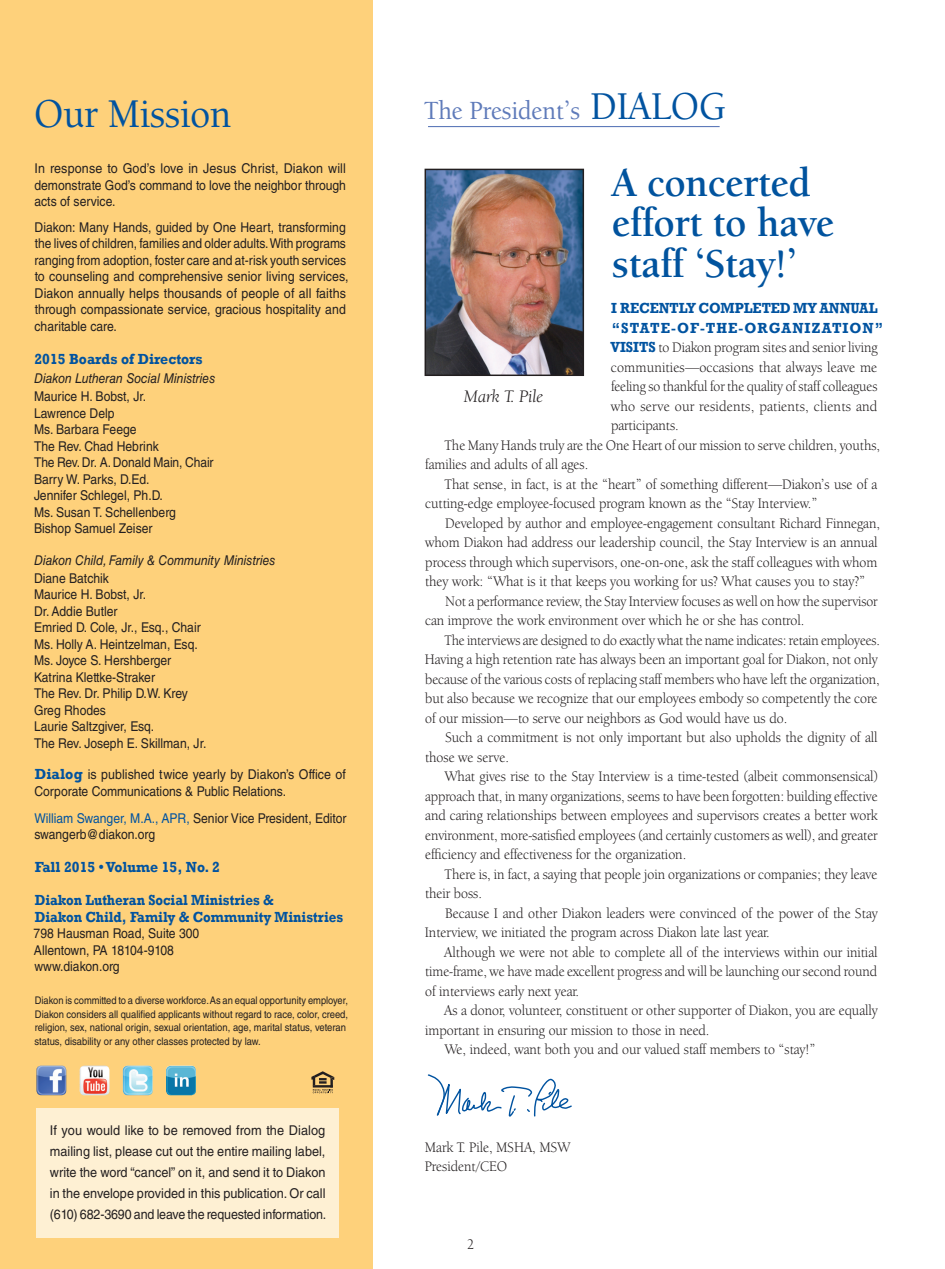
<style>
.page{position:relative;width:945px;height:1269px;background:#fff}
.page>*{position:absolute;margin:0;border:0;box-sizing:border-box;transform-origin:0 0}
.t1{font:700 42px/40.5px "Berkeley Oldstyle IT Cby BT";color:#01539e}
.t2{font:500 42px "Berkeley Oldstyle IT Cby BT";color:#0153a0;scale:.94 1}
.t3{font:500 27px "Berkeley Oldstyle IT Cby BT";color:#5f7bba;scale:.94 1}
.t4{font:italic 18.15px "Berkeley Oldstyle IT Cby BT";color:#231f20}
.t5{font:15px/19.5px "Berkeley Oldstyle IT Cby BT";color:#231f20;scale:.94 1}
.t6{font:15px "Berkeley Oldstyle IT Cby BT";color:#231f20;scale:.93 1}
.t7{font:15px "Berkeley Oldstyle IT Cby BT";color:#231f20;scale:.92 1}
.t8{font:700 15px/16.5px "Rockwell";color:#0153a0;scale:.89 1}
.t9{font:700 15px/19.5px "Rockwell";color:#0153a0;scale:.91 1}
.t10{font:700 15px "Rockwell";color:#0153a0;scale:.94 1}
.t11{font:15px "Berkeley Oldstyle IT Cby BT";color:#231f20;scale:.96 1}
.t12{font:15px "Berkeley Oldstyle IT Cby BT";color:#231f20;scale:.95 1}
.t13{font:13.5px/16.5px "Helvetica LT Std";color:#231f20;scale:.9 1}
.t14{font:13.5px/21px "Helvetica LT Std";color:#231f20;text-align:justify;scale:.95 1}
.t15{font:13.5px/16.5px "Helvetica LT Std";color:#231f20;text-align:justify;scale:.93 1}
.t16{font:13.5px/16.5px "Helvetica LT Std";color:#231f20;scale:.92 1}
.t17{font:italic 13.5px "Helvetica LT Std";color:#231f20;scale:.9 1}
.t18{font:10.5px/13.5px "Helvetica LT Std";color:#231f20;scale:.89 1}
.s1{font-size:40.5px;color:#0153a0}
.s2{font-family:"Rockwell";font-weight:700;color:#0153a0}
.s3{font-family:"Rockwell";font-weight:700;font-size:15px;color:#0153a0}
.s4{color:#0153a0}
</style>
<div class="page">
<div style="left:0;top:0;width:373px;height:1269px;background:#fed17b"></div>
<img style="left:427px;top:171px;width:155px;height:203px">
<div style="left:425px;top:169px;width:159px;height:207px;border:1px solid #231f20"></div>
<svg style="left:311px;top:1071px;width:23px;height:22px"></svg>
<div style="left:36px;top:1108px;width:303px;height:130px;background:#fef0d3"></div>
<img style="left:36px;top:1066px;width:30px;height:29px">
<img style="left:80px;top:1066px;width:30px;height:29px">
<img style="left:123px;top:1066px;width:30px;height:29px">
<img style="left:166px;top:1066px;width:30px;height:29px">
<svg style="left:427px;top:1074px;width:145px;height:43px"></svg>
<hr style="left:428px;top:126px;width:292px;height:1px;background:#5f7bba">
<h1 class="t2" style="left:34px;top:88px;width:211px">Our Mission</h1>
<h2 class="t3" style="left:425px;top:94px;width:322px">The President’s <span class="s1">DIALOG</span></h2>
<p class="t15" style="left:34px;top:160px;width:337px">In response to God’s love in Jesus Christ, Diakon will demonstrate God’s command to love the neighbor through acts of service.</p>
<p class="t13" style="left:35px;top:218px;width:351px">Diakon: Many Hands, guided by One Heart, transforming the lives of children, families and older adults. With programs ranging from adoption, foster care and at-risk youth services to counseling and comprehensive senior living services, Diakon annually helps thousands of people of all faiths through compassionate service, gracious hospitality and charitable care.</p>
<p class="t10" style="left:34px;top:349px;width:181px">2015 Boards of Directors</p>
<p class="t17" style="left:34px;top:370px;width:203px">Diakon Lutheran Social Ministries</p>
<h1 class="t1" style="left:612px;top:161px;width:223px">A concerted effort to have staff ‘Stay!’</h1>
<p class="t9" style="left:611px;top:299px;width:300px">I RECENTLY COMPLETED MY ANNUAL “STATE-OF-THE-ORGANIZATION”</p>
<p class="t5" style="left:610px;top:338px;width:286px"><span class="s2">VISITS</span> to Diakon program sites and senior living</p>
<p class="t12" style="left:611px;top:358px;width:282px">communities—occasions that always leave me</p>
<p class="t6" style="left:611px;top:378px;width:288px">feeling so thankful for the quality of staff colleagues</p>
<p class="t11" style="left:611px;top:397px;width:279px">who serve our residents, patients, clients and</p>
<p class="t5" style="left:611px;top:416px;width:74px">participants.</p>
<p class="t5" style="left:444px;top:435px;width:465px">The Many Hands truly are the One Heart of our mission to serve children, youths,</p>
<p class="t5" style="left:425px;top:455px;width:175px">families and adults of all ages.</p>
<p class="t5" style="left:444px;top:474px;width:462px">That sense, in fact, is at the “heart” of something different—Diakon’s use of a</p>
<p class="t5" style="left:425px;top:494px;width:419px">cutting-edge employee-focused program known as the “Stay Interview.”</p>
<p class="t5" style="left:445px;top:513px;width:464px">Developed by author and employee-engagement consultant Richard Finnegan,</p>
<p class="t5" style="left:425px;top:533px;width:483px">whom Diakon had address our leadership council, the Stay Interview is an annual</p>
<p class="t5" style="left:425px;top:552px;width:483px">process through which supervisors, one-on-one, ask the staff colleagues with whom</p>
<p class="t5" style="left:425px;top:572px;width:470px">they work: “What is it that keeps you working for us? What causes you to stay?”</p>
<p class="t6" style="left:445px;top:592px;width:466px">Not a performance review, the Stay Interview focuses as well on how the supervisor</p>
<p class="t5" style="left:425px;top:611px;width:405px">can improve the work environment over which he or she has control.</p>
<p class="t7" style="left:444px;top:631px;width:475px">The interviews are designed to do exactly what the name indicates: retain employees.</p>
<p class="t5" style="left:425px;top:650px;width:483px">Having a high retention rate has always been an important goal for Diakon, not only</p>
<p class="t5" style="left:425px;top:669px;width:485px">because of the various costs of replacing staff members who have left the organization,</p>
<p class="t5" style="left:425px;top:689px;width:483px">but also because we recognize that our employees embody so competently the core</p>
<p class="t5" style="left:425px;top:708px;width:387px">of our mission—to serve our neighbors as God would have us do.</p>
<p class="t5" style="left:445px;top:728px;width:461px">Such a commitment is not only important but also upholds the dignity of all</p>
<p class="t5" style="left:425px;top:747px;width:91px">those we serve.</p>
<p class="t5" style="left:445px;top:767px;width:463px">What gives rise to the Stay Interview is a time-tested (albeit commonsensical)</p>
<p class="t6" style="left:425px;top:787px;width:488px">approach that, in many organizations, seems to have been forgotten: building effective</p>
<p class="t5" style="left:425px;top:806px;width:483px">and caring relationships between employees and supervisors creates a better work</p>
<p class="t5" style="left:425px;top:825px;width:483px">environment, more-satisfied employees (and certainly customers as well), and greater</p>
<p class="t5" style="left:425px;top:845px;width:279px">efficiency and effectiveness for the organization.</p>
<p class="t5" style="left:444px;top:864px;width:462px">There is, in fact, a saying that people join organizations or companies; they leave</p>
<p class="t5" style="left:425px;top:884px;width:62px">their boss.</p>
<p class="t5" style="left:445px;top:903px;width:462px">Because I and other Diakon leaders were convinced of the power of the Stay</p>
<p class="t5" style="left:425px;top:923px;width:369px">Interview, we initiated the program across Diakon late last year.</p>
<p class="t5" style="left:444px;top:942px;width:462px">Although we were not able to complete all of the interviews within our initial</p>
<p class="t5" style="left:425px;top:962px;width:482px">time-frame, we have made excellent progress and will be launching our second round</p>
<p class="t5" style="left:425px;top:981px;width:165px">of interviews early next year.</p>
<p class="t5" style="left:444px;top:1001px;width:463px">As a donor, volunteer, constituent or other supporter of Diakon, you are equally</p>
<p class="t5" style="left:425px;top:1020px;width:304px">important in ensuring our mission to those in need.</p>
<p class="t5" style="left:445px;top:1040px;width:396px">We, indeed, want both you and our valued staff members to “stay!”</p>
<p class="t13" style="left:34px;top:388px;width:126px">Maurice H. Bobst, Jr.</p>
<p class="t4" style="left:464px;top:386px;width:81px">Mark T. Pile</p>
<p class="t13" style="left:34px;top:405px;width:201px">Lawrence Delp<br>Ms. Barbara Feege<br>The Rev. Chad Hebrink<br>The Rev. Dr. A. Donald Main, Chair<br>Barry W. Parks, D.Ed.<br>Jennifer Schlegel, Ph.D.<br>Ms. Susan T. Schellenberg<br>Bishop Samuel Zeiser</p>
<p class="t13" style="left:34px;top:570px;width:193px">Diane Batchik<br>Maurice H. Bobst, Jr.<br>Dr. Addie Butler<br>Emried D. Cole, Jr., Esq., Chair<br>Ms. Holly A. Heintzelman, Esq.<br>Ms. Joyce S. Hershberger<br>Katrina Klettke-Straker<br>The Rev. Dr. Philip D.W. Krey<br>Greg Rhodes<br>Laurie Saltzgiver, Esq.<br>The Rev. Joseph E. Skillman, Jr.</p>
<p class="t17" style="left:34px;top:552px;width:270px">Diakon Child, Family &amp; Community Ministries</p>
<p class="t16" style="left:35px;top:766px;width:340px"><span class="s3">Dialog</span> is published twice yearly by Diakon’s Office of<br>Corporate Communications &amp; Public Relations.</p>
<p class="t13" style="left:35px;top:809px;width:348px"><span class="s4">William Swanger, M.A., APR,</span> Senior Vice President, Editor swangerb@diakon.org</p>
<p class="t10" style="left:35px;top:858px;width:198px">Fall 2015 • Volume 15, No. 2</p>
<p class="t8" style="left:35px;top:892px;width:348px">Diakon Lutheran Social Ministries &amp;<br>Diakon Child, Family &amp; Community Ministries</p>
<p class="t13" style="left:34px;top:925px;width:186px">798 Hausman Road, Suite 300<br>Allentown, PA 18104-9108 www.diakon.org</p>
<p class="t18" style="left:35px;top:994px;width:354px">Diakon is committed to a diverse workforce. As an equal opportunity employer, Diakon considers all qualified applicants without regard to race, color, creed, religion, sex, national origin, sexual orientation, age, marital status, veteran status, disability or any other classes protected by law.</p>
<p class="t14" style="left:50px;top:1119px;width:293px">If you would like to be removed from the Dialog mailing list, please cut out the entire mailing label, write the word “cancel” on it, and send it to Diakon in the envelope provided in this publication. Or call (610) 682-3690 and leave the requested information.</p>
<p class="t5" style="left:425px;top:1137px;width:156px">Mark T. Pile, MSHA, MSW<br>President/CEO</p>
<p class="t5" style="left:467px;top:1234px;width:9px">2</p>
</div>
